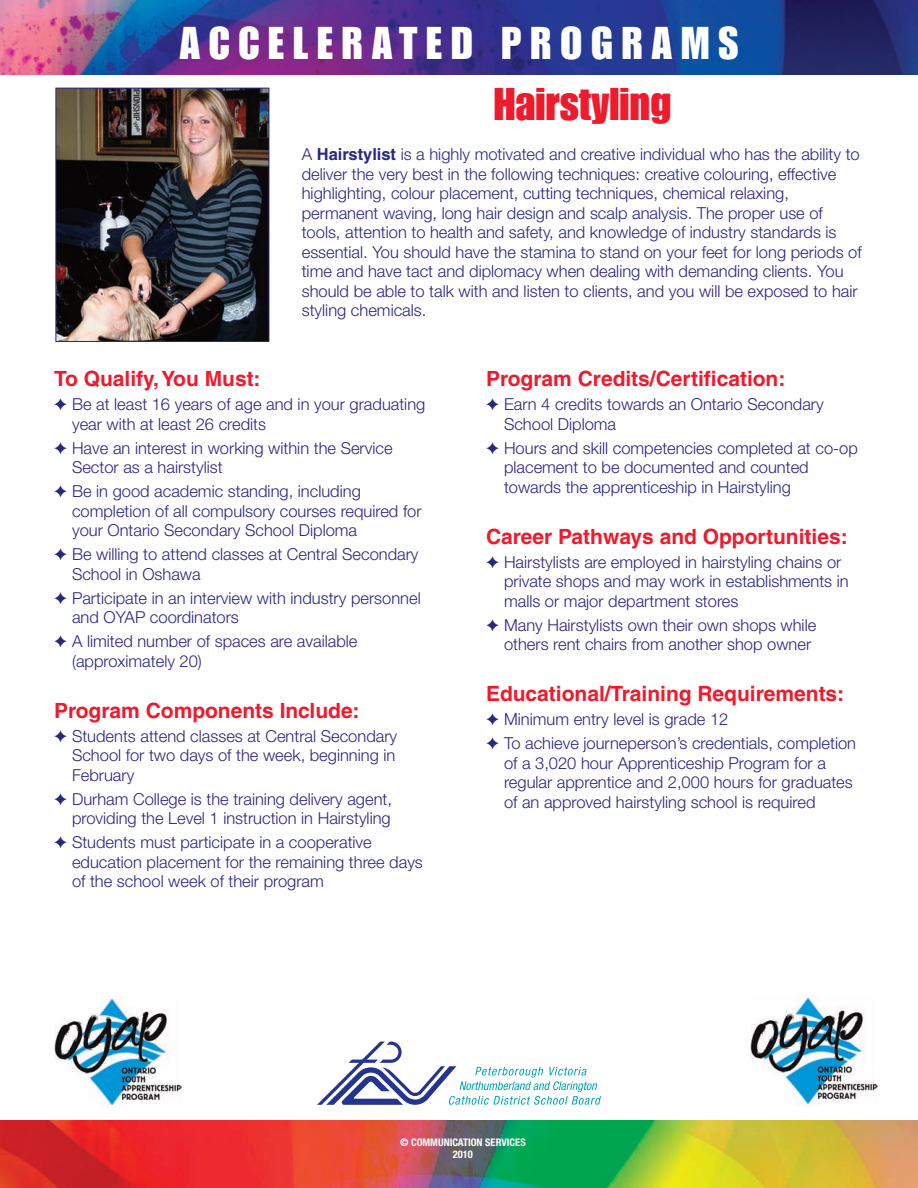
<style>
.page{position:relative;width:918px;height:1188px;background:#fff}
.page>*{position:absolute;margin:0;border:0;box-sizing:border-box;transform-origin:0 0}
.t1{font:45px "Impact";letter-spacing:.2em;color:#fff}
.t2{font:45px "Impact";color:#ee1b2d}
.t3{font:700 21px "Helvetica";color:#ee1b2d}
.t4{font:300 16.5px/19.5px "Helvetica Neue";color:#292780}
.t5{font:700 condensed 10.5px/12px "Helvetica Neue";color:#fff;text-align:center}
.s1{font-family:"Helvetica";font-weight:700}
</style>
<div class="page">
<img style="left:0;top:0;width:918px;height:74px">
<img style="left:0;top:1120px;width:918px;height:68px">
<svg style="left:317px;top:1042px;width:284px;height:63px"></svg>
<img style="left:750px;top:995px;width:128px;height:112px">
<img style="left:54px;top:996px;width:127px;height:112px">
<img style="left:58px;top:90px;width:209px;height:250px">
<div style="left:56px;top:88px;width:213px;height:254px;border:1px solid #292780"></div>
<h1 class="t1" style="left:179px;top:27px;width:561px">ACCELERATED PROGRAMS</h1>
<h1 class="t2" style="left:494px;top:88px;width:179px">Hairstyling</h1>
<p class="t4" style="left:302px;top:144px;width:561px">A <span class="s1">Hairstylist</span> is a highly motivated and creative individual who has the ability to deliver the very best in the following techniques: creative colouring, effective highlighting, colour placement, cutting techniques, chemical relaxing, permanent waving, long hair design and scalp analysis. The proper use of tools, attention to health and safety, and knowledge of industry standards is essential. You should have the stamina to stand on your feet for long periods of time and have tact and diplomacy when dealing with demanding clients. You should be able to talk with and listen to clients, and you will be exposed to hair styling chemicals.</p>
<p class="t3" style="left:54px;top:371px;width:208px">To Qualify,You Must:</p>
<p class="t4" style="left:72px;top:394px;width:355px;text-indent:-18px">✦ Be at least 16 years of age and in your graduating year with at least 26 credits</p>
<p class="t4" style="left:72px;top:438px;width:322px;text-indent:-18px">✦ Have an interest in working within the Service<br>Sector as a hairstylist</p>
<p class="t4" style="left:72px;top:481px;width:351px;text-indent:-18px">✦ Be in good academic standing, including completion of all compulsory courses required for your Ontario Secondary School Diploma</p>
<p class="t4" style="left:72px;top:544px;width:348px;text-indent:-18px">✦ Be willing to attend classes at Central Secondary<br>School in Oshawa</p>
<p class="t4" style="left:72px;top:588px;width:350px;text-indent:-18px">✦ Participate in an interview with industry personnel and OYAP coordinators</p>
<p class="t4" style="left:72px;top:631px;width:287px;text-indent:-18px">✦ A limited number of spaces are available (approximately 20)</p>
<p class="t3" style="left:54px;top:702px;width:307px">Program Components Include:</p>
<p class="t4" style="left:72px;top:726px;width:327px;text-align:justify;text-indent:-18px">✦ Students attend classes at Central Secondary School for two days of the week, beginning in February</p>
<p class="t4" style="left:54px;top:789px;width:340px;text-align:right">✦ Durham College is the training delivery agent, providing the Level 1 instruction in Hairstyling</p>
<p class="t4" style="left:72px;top:832px;width:352px;text-indent:-18px">✦ Students must participate in a cooperative education placement for the remaining three days of the school week of their program</p>
<p class="t3" style="left:486px;top:371px;width:301px">Program Credits/Certification:</p>
<p class="t4" style="left:504px;top:394px;width:321px;text-indent:-18px">✦ Earn 4 credits towards an Ontario Secondary<br>School Diploma</p>
<p class="t4" style="left:504px;top:438px;width:355px;text-indent:-18px">✦ Hours and skill competencies completed at co-op placement to be documented and counted towards the apprenticeship in Hairstyling</p>
<p class="t3" style="left:486px;top:528px;width:363px">Career Pathways and Opportunities:</p>
<p class="t4" style="left:504px;top:552px;width:346px;text-indent:-18px">✦ Hairstylists are employed in hairstyling chains or private shops and may work in establishments in malls or major department stores</p>
<p class="t4" style="left:504px;top:615px;width:314px;text-indent:-18px">✦ Many Hairstylists own their own shops while others rent chairs from another shop owner</p>
<p class="t3" style="left:486px;top:686px;width:360px">Educational/Training Requirements:</p>
<p class="t4" style="left:486px;top:707px;width:372px;line-height:24px">✦ Minimum entry level is grade 12<br>✦ To achieve journeperson’s credentials, completion</p>
<p class="t4" style="left:504px;top:753px;width:350px">of a 3,020 hour Apprenticeship Program for a regular apprentice and 2,000 hours for graduates of an approved hairstyling school is required</p>
<p class="t5" style="left:400px;top:1137px;width:127px">© COMMUNICATION SERVICES<br>2010</p>
</div>
